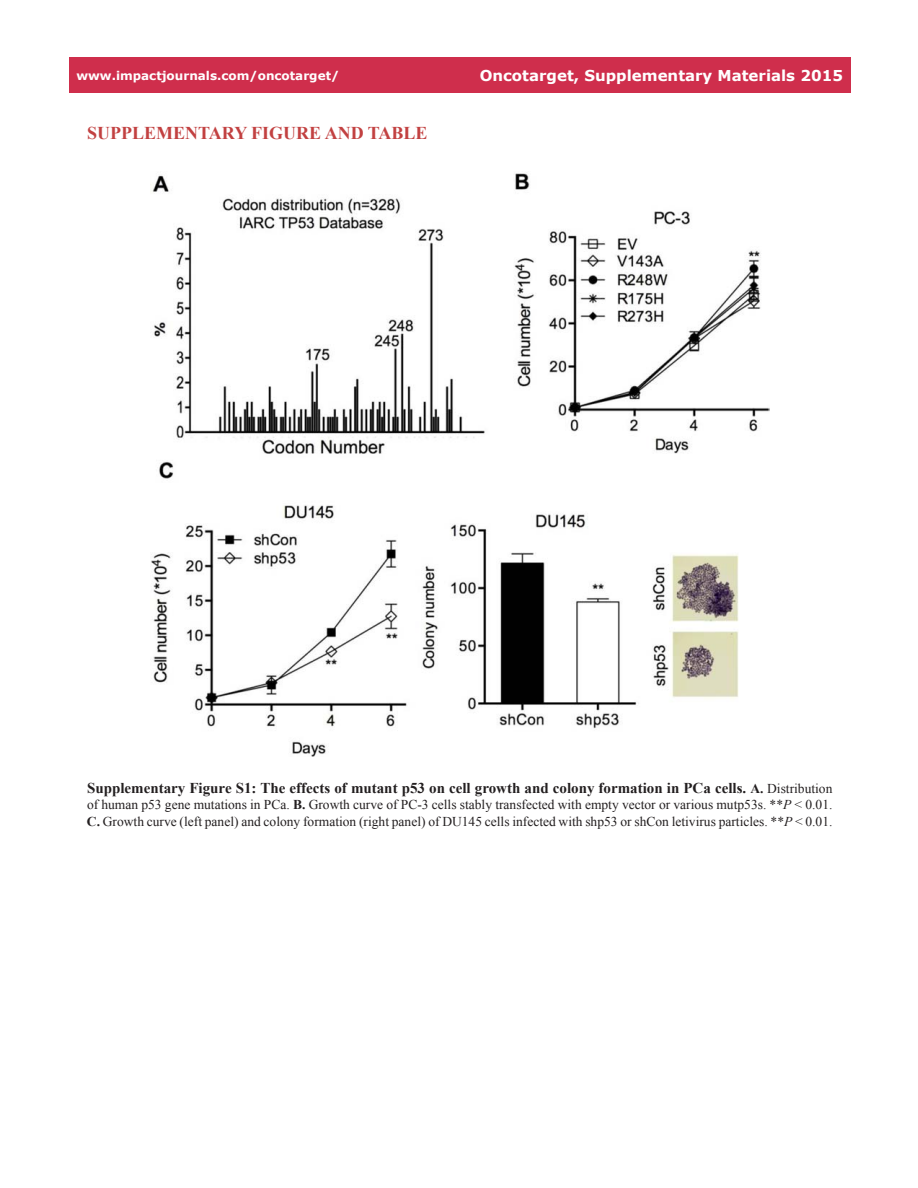
<style>
.page{position:relative;width:918px;height:1188px;background:#fff}
.page>*{position:absolute;margin:0;border:0;box-sizing:border-box;transform-origin:0 0}
.Heading{font:700 18px "Times New Roman";color:#c24141}
.FigureText{font:700 15px "Times New Roman";color:#231f20}
.t1{font:700 15px "Verdana";color:#fff}
.FigureText-2{font:13.5px/16.2px "Times New Roman";color:#231f20}
.t2{font:700 12px "Verdana";color:#fff}
.s1{font-size:13.5px}
.s2{font-weight:400;font-size:13.5px}
.s3{font-weight:700}
.s4{font-style:italic}
</style>
<div class="page">
<div style="left:69px;top:57px;width:781px;height:36px;background:#cf2e4c"></div>
<img style="left:150px;top:173px;width:619px;height:584px">
<p class="t2" style="left:76px;top:67px;width:264px">www.impactjournals.com/oncotarget/</p>
<p class="t1" style="left:480px;top:65px;width:365px">Oncotarget, Supplementary Materials 2015</p>
<p class="Heading" style="left:87px;top:120px;width:342px">SUPPLEMENTARY FIGURE AND TABLE</p>
<p class="FigureText" style="left:87px;top:778px;width:747px">Supplementary Figure S1: The effects of mutant p53 on cell growth and colony formation in PCa cells. <span class="s1">A.</span> <span class="s2">Distribution</span></p>
<p class="FigureText-2" style="left:87px;top:796px;width:747px">of human p53 gene mutations in PCa. <span class="s3">B.</span> Growth curve of PC-3 cells stably transfected with empty vector or various mutp53s. **<span class="s4">P</span> &lt; 0.01.<br><span class="s3">C.</span> Growth curve (left panel) and colony formation (right panel) of DU145 cells infected with shp53 or shCon letivirus particles. **<span class="s4">P</span> &lt; 0.01.</p>
</div>
